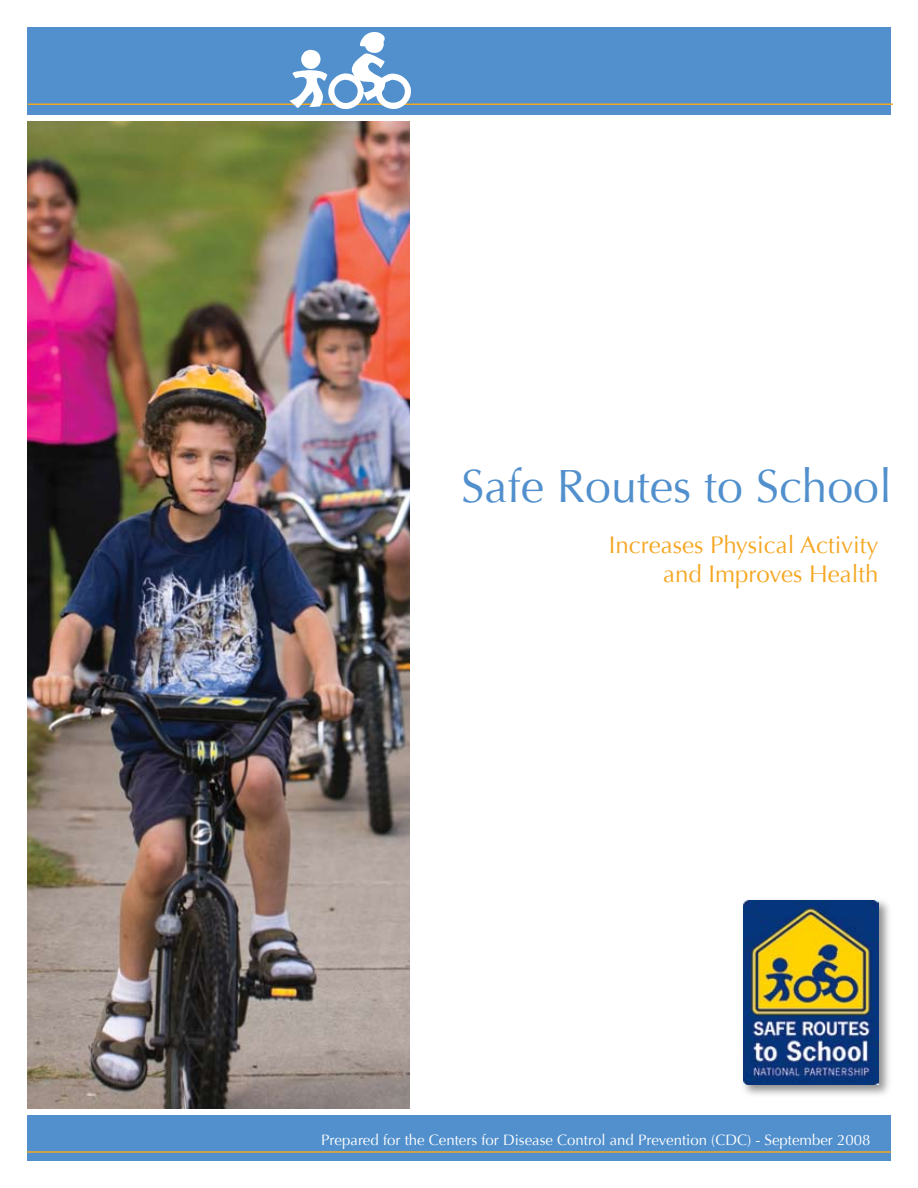
<style>
.page{position:relative;width:918px;height:1188px;background:#fff}
.page>*{position:absolute;margin:0;border:0;box-sizing:border-box;transform-origin:0 0}
.t1{font:46.5px "Optima";color:#5190cd}
.t2{font:24px/28.8px "Optima";color:#f5a722;text-align:right}
.t3{font:15px "Optima";color:#fff}
</style>
<div class="page">
<hr style="left:27px;top:104px;width:866px;height:1px;background:#f5a722">
<div style="left:27px;top:27px;width:864px;height:88px;background:#5190cd"></div>
<div style="left:27px;top:1116px;width:864px;height:45px;background:#5190cd"></div>
<div style="left:739px;top:897px;width:154px;height:202px;background:#000;opacity:.45"></div>
<img style="left:743px;top:900px;width:136px;height:184px">
<img style="left:27px;top:122px;width:383px;height:986px">
<hr style="left:27px;top:1151px;width:864px;height:2px;background:#f5a722">
<hr style="left:28px;top:104px;width:864px;height:1px;background:#f5a722">
<svg style="left:290px;top:32px;width:124px;height:78px"></svg>
<h1 class="t1" style="left:461px;top:460px;width:432px">Safe Routes to School</h1>
<h2 class="t2" style="left:609px;top:531px;width:271px">Increases Physical Activity and Improves Health</h2>
<p class="t3" style="left:321px;top:1131px;width:551px">Prepared for the Centers for Disease Control and Prevention (CDC) - September 2008</p>
</div>
